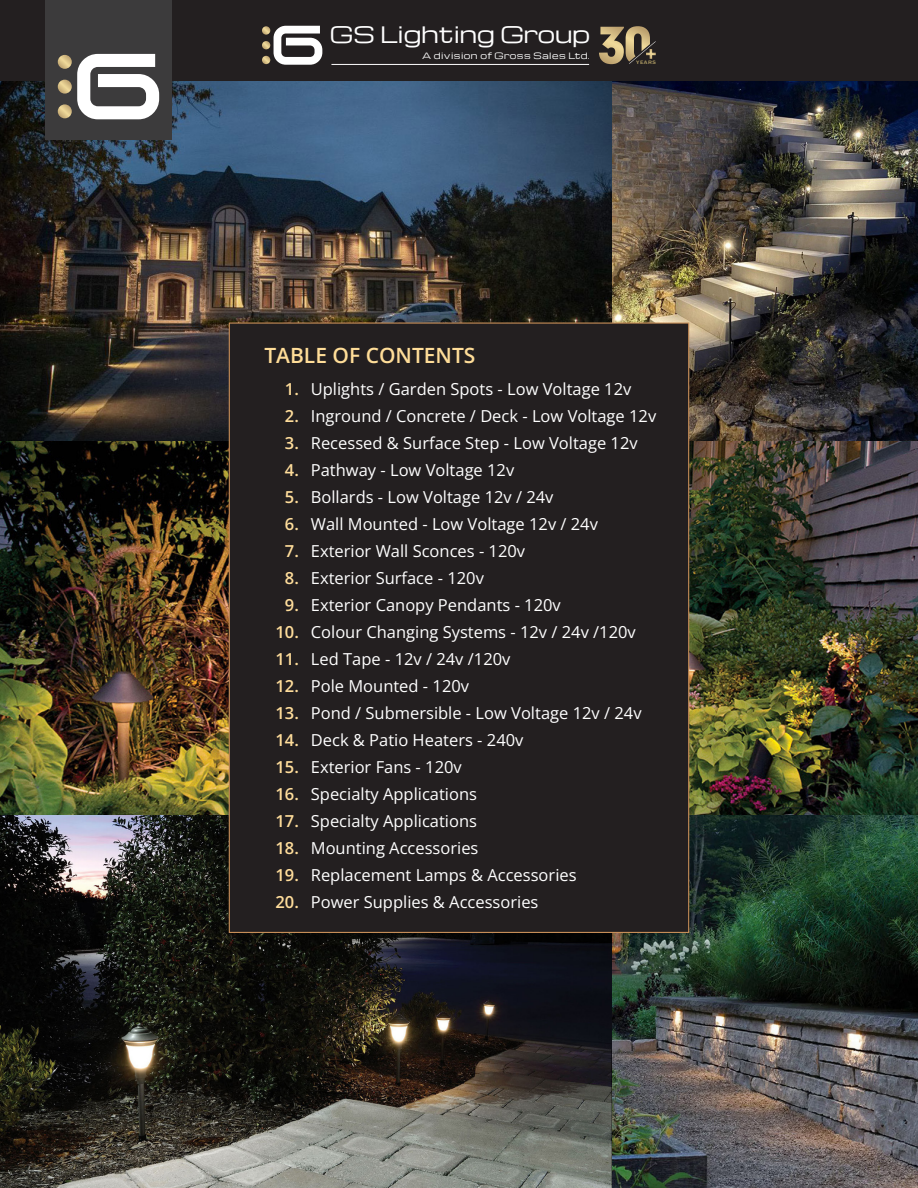
<style>
.page{position:relative;width:918px;height:1188px;background:#fff}
.page>*{position:absolute;margin:0;border:0;box-sizing:border-box;transform-origin:0 0}
.t1{font:22.2px "Michroma";color:#fff}
.t2{font:600 21px "Open Sans";color:#ffdd98}
.t3{font:16.5px "Open Sans";color:#fff}
.t4{font:8.55px "Michroma";letter-spacing:.05em;color:#fff}
.t5{font:500 5.1px "Franklin Gothic";letter-spacing:.1em;color:#c3ae6d;scale:1.19 1}
.s1{font-weight:600;color:#ffdd9b}
</style>
<div class="page">
<img style="left:0;top:81px;width:918px;height:1107px">
<div style="left:229px;top:323px;width:460px;height:609px;background:#231f20"></div>
<div style="left:0;top:0;width:918px;height:81px;background:#231f20"></div>
<hr style="left:331px;top:64px;width:258px;height:1px;background:#fff">
<svg style="left:262px;top:26px;width:60px;height:39px"></svg>
<svg style="left:599px;top:26px;width:57px;height:38px"></svg>
<div style="left:45px;top:0;width:127px;height:140px;background:#3c3b3c"></div>
<svg style="left:77px;top:54px;width:82px;height:65px"></svg>
<svg style="left:58px;top:55px;width:14px;height:14px"></svg>
<svg style="left:58px;top:80px;width:14px;height:14px"></svg>
<svg style="left:58px;top:104px;width:14px;height:14px"></svg>
<p class="t1" style="left:330px;top:22px;width:262px">GS Lighting Group</p>
<p class="t4" style="left:422px;top:51px;width:169px">A division of Gross Sales Ltd.</p>
<p class="t5" style="left:636px;top:59px;width:18px">YEARS</p>
<p class="t2" style="left:264px;top:341px;width:213px">TABLE OF CONTENTS</p>
<p class="t3" style="left:285px;top:377px;width:348px"><span class="s1">1.</span> Uplights / Garden Spots - Low Voltage 12v</p>
<p class="t3" style="left:285px;top:404px;width:373px"><span class="s1">2.</span> Inground / Concrete / Deck - Low Voltage 12v</p>
<p class="t3" style="left:285px;top:431px;width:354px"><span class="s1">3.</span> Recessed &amp; Surface Step - Low Voltage 12v</p>
<p class="t3" style="left:285px;top:458px;width:231px"><span class="s1">4.</span> Pathway - Low Voltage 12v</p>
<p class="t3" style="left:285px;top:485px;width:270px"><span class="s1">5.</span> Bollards - Low Voltage 12v / 24v</p>
<p class="t3" style="left:285px;top:512px;width:315px"><span class="s1">6.</span> Wall Mounted - Low Voltage 12v / 24v</p>
<p class="t3" style="left:285px;top:539px;width:242px"><span class="s1">7.</span> Exterior Wall Sconces - 120v</p>
<p class="t3" style="left:285px;top:566px;width:201px"><span class="s1">8.</span> Exterior Surface - 120v</p>
<p class="t3" style="left:285px;top:593px;width:277px"><span class="s1">9.</span> Exterior Canopy Pendants - 120v</p>
<p class="t3" style="left:275px;top:620px;width:362px"><span class="s1">10.</span> Colour Changing Systems - 12v / 24v /120v</p>
<p class="t3" style="left:275px;top:647px;width:236px"><span class="s1">11.</span> Led Tape - 12v / 24v /120v</p>
<p class="t3" style="left:275px;top:674px;width:195px"><span class="s1">12.</span> Pole Mounted - 120v</p>
<p class="t3" style="left:275px;top:701px;width:368px"><span class="s1">13.</span> Pond / Submersible - Low Voltage 12v / 24v</p>
<p class="t3" style="left:275px;top:728px;width:250px"><span class="s1">14.</span> Deck &amp; Patio Heaters - 240v</p>
<p class="t3" style="left:275px;top:755px;width:188px"><span class="s1">15.</span> Exterior Fans - 120v</p>
<p class="t3" style="left:275px;top:782px;width:203px"><span class="s1">16.</span> Specialty Applications</p>
<p class="t3" style="left:275px;top:809px;width:203px"><span class="s1">17.</span> Specialty Applications</p>
<p class="t3" style="left:275px;top:836px;width:205px"><span class="s1">18.</span> Mounting Accessories</p>
<p class="t3" style="left:275px;top:863px;width:303px"><span class="s1">19.</span> Replacement Lamps &amp; Accessories</p>
<p class="t3" style="left:275px;top:890px;width:265px"><span class="s1">20.</span> Power Supplies &amp; Accessories</p>
</div>
